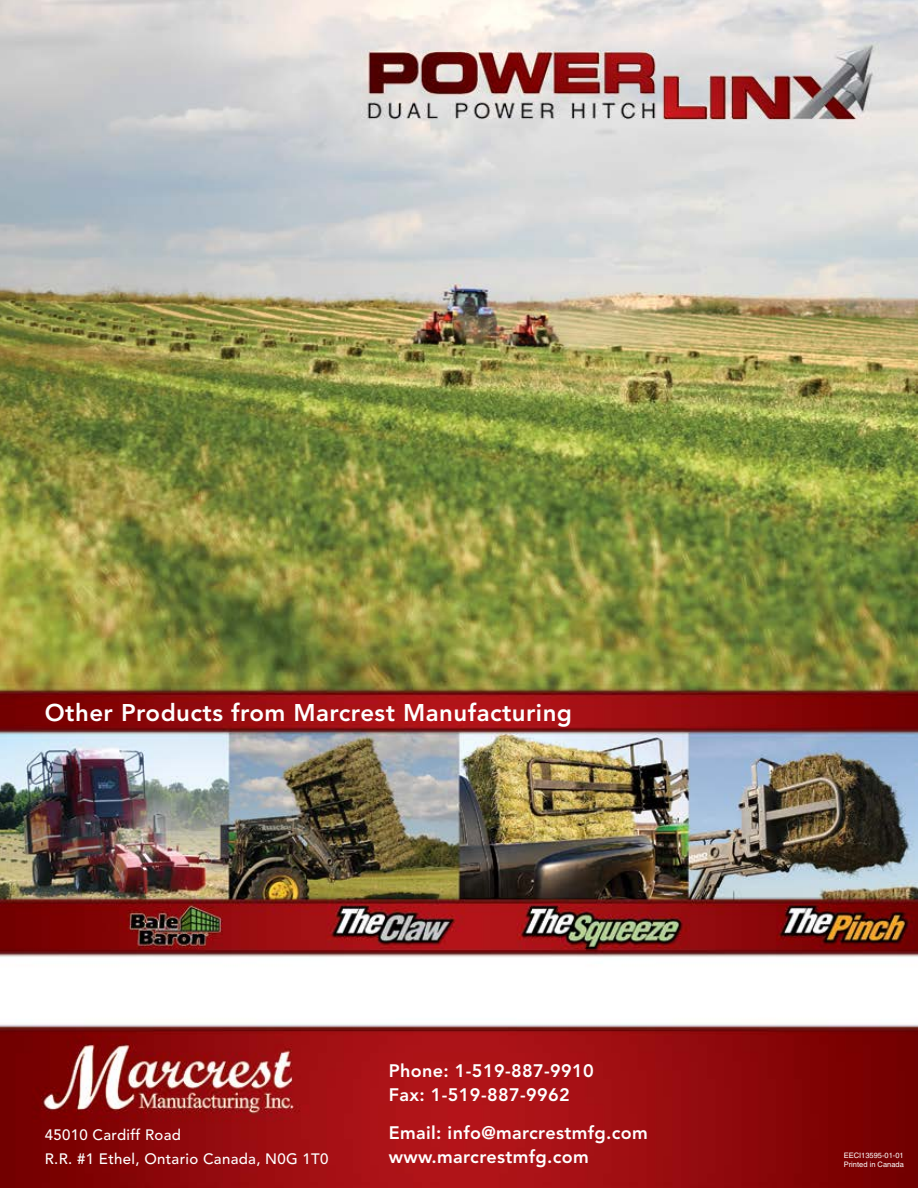
<style>
.page{position:relative;width:918px;height:1188px;background:#fff}
.page>*{position:absolute;margin:0;border:0;box-sizing:border-box;transform-origin:0 0}
.t1{font:800 24px "Avenir";letter-spacing:.02em;color:#fff}
.t2{font:800 18px/24px "Avenir";letter-spacing:.02em;color:#fff}
.t3{font:500 15px/24px "Avenir";letter-spacing:.02em;color:#fff}
.t4{font:7.5px/9px "Helvetica";color:#fff}
</style>
<div class="page">
<img style="left:0;top:0;width:918px;height:1188px">
<h1 class="t1" style="left:45px;top:698px;width:529px">Other Products from Marcrest Manufacturing</h1>
<p class="t3" style="left:45px;top:1123px;width:285px">45010 Cardiff Road<br>R.R. #1 Ethel, Ontario Canada, N0G 1T0</p>
<p class="t2" style="left:389px;top:1059px;width:207px">Phone: 1-519-887-9910<br>Fax: 1-519-887-9962</p>
<p class="t2" style="left:389px;top:1121px;width:261px">Email: info@marcrestmfg.com www.marcrestmfg.com</p>
<p class="t4" style="left:844px;top:1150px;width:62px">EECI13595-01-01<br>Printed in Canada</p>
</div>
